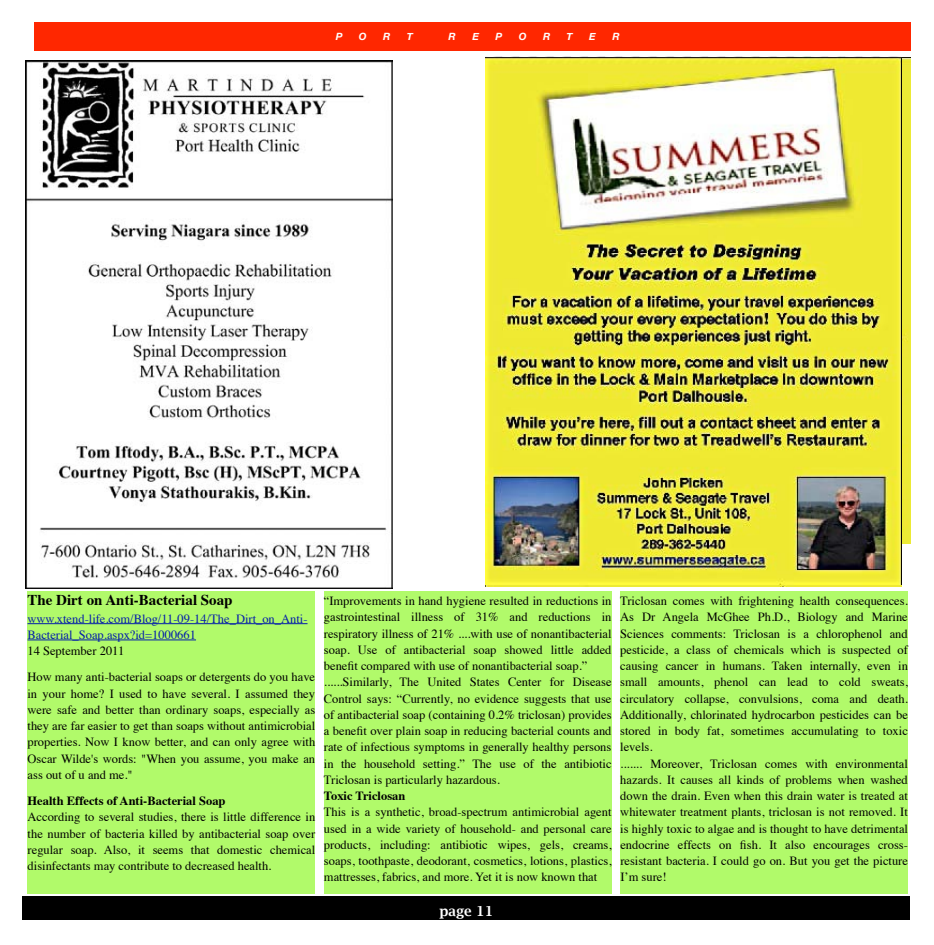
<style>
.page{position:relative;width:934px;height:945px;background:#fff}
.page>*{position:absolute;margin:0;border:0;box-sizing:border-box;transform-origin:0 0}
.t1{font:700 15px "Times";color:#000}
.t2{font:600 13.75px "Lucida Bright";color:#fff}
.t3{font:12.5px/16.2px "Times";color:#000}
.t4{font:12.5px/16.2px "Times";color:#041daa}
.t5{font:italic 700 10px "Helvetica Neue";color:#fff}
.s1{color:#000}
.s2{font-weight:700}
</style>
<div class="page">
<div style="left:34px;top:22px;width:876px;height:29px;background:#ff2700"></div>
<div style="left:22px;top:896px;width:888px;height:24px;background:#000"></div>
<img style="left:25px;top:60px;width:368px;height:529px">
<img style="left:901px;top:58px;width:9px;height:486px">
<div style="left:28px;top:591px;width:287px;height:303px;background:#b1fa6a"></div>
<hr style="left:28px;top:623px;width:279px;height:1px;background:#041da9">
<hr style="left:28px;top:640px;width:168px;height:1px;background:#041da9">
<div style="left:324px;top:591px;width:287px;height:303px;background:#b1fa6a"></div>
<div style="left:620px;top:591px;width:288px;height:303px;background:#b1fa6a"></div>
<img style="left:485px;top:56px;width:416px;height:529px">
<p class="t5" style="left:336px;top:30px;width:8px">P</p>
<p class="t5" style="left:359px;top:30px;width:9px">O</p>
<p class="t5" style="left:383px;top:30px;width:9px">R</p>
<p class="t5" style="left:407px;top:30px;width:8px">T</p>
<p class="t5" style="left:448px;top:30px;width:9px">R</p>
<p class="t5" style="left:472px;top:30px;width:8px">E</p>
<p class="t5" style="left:495px;top:30px;width:8px">P</p>
<p class="t5" style="left:519px;top:30px;width:9px">O</p>
<p class="t5" style="left:543px;top:30px;width:9px">R</p>
<p class="t5" style="left:566px;top:30px;width:8px">T</p>
<p class="t5" style="left:589px;top:30px;width:8px">E</p>
<p class="t5" style="left:612px;top:30px;width:9px">R</p>
<p class="t1" style="left:28px;top:586px;width:207px">The Dirt on Anti-Bacterial Soap</p>
<p class="t4" style="left:28px;top:609px;width:281px">www.xtend-life.com/Blog/11-09-14/The_Dirt_on_Anti-<br>Bacterial_Soap.aspx?id=1000661<br><span class="s1">14 September 2011</span></p>
<p class="t3" style="left:28px;top:668px;width:289px;text-align:justify">How many anti-bacterial soaps or detergents do you have in your home? I used to have several. I assumed they were safe and better than ordinary soaps, especially as they are far easier to get than soaps without antimicrobial properties. Now I know better, and can only agree with Oscar Wilde's words: "When you assume, you make an ass out of u and me."</p>
<p class="t3" style="left:28px;top:792px;width:289px"><span class="s2">Health Effects of Anti-Bacterial Soap<br></span>According to several studies, there is little difference in the number of bacteria killed by antibacterial soap over regular soap. Also, it seems that domestic chemical disinfectants may contribute to decreased health.</p>
<p class="t3" style="left:324px;top:592px;width:289px">“Improvements in hand hygiene resulted in reductions in gastrointestinal illness of 31% and reductions in respiratory illness of 21% ....with use of nonantibacterial soap. Use of antibacterial soap showed little added benefit compared with use of nonantibacterial soap.” ......Similarly, The United States Center for Disease Control says: “Currently, no evidence suggests that use of antibacterial soap (containing 0.2% triclosan) provides a benefit over plain soap in reducing bacterial counts and rate of infectious symptoms in generally healthy persons in the household setting.” The use of the antibiotic Triclosan is particularly hazardous.<br><span class="s2">Toxic Triclosan<br></span>This is a synthetic, broad-spectrum antimicrobial agent used in a wide variety of household- and personal care products, including: antibiotic wipes, gels, creams, soaps, toothpaste, deodorant, cosmetics, lotions, plastics, mattresses, fabrics, and more. Yet it is now known that</p>
<p class="t3" style="left:620px;top:592px;width:289px">Triclosan comes with frightening health consequences.<br>As Dr Angela McGhee Ph.D., Biology and Marine Sciences comments: Triclosan is a chlorophenol and pesticide, a class of chemicals which is suspected of causing cancer in humans. Taken internally, even in small amounts, phenol can lead to cold sweats, circulatory collapse, convulsions, coma and death.<br>Additionally, chlorinated hydrocarbon pesticides can be stored in body fat, sometimes accumulating to toxic levels.<br>....... Moreover, Triclosan comes with environmental hazards. It causes all kinds of problems when washed down the drain. Even when this drain water is treated at whitewater treatment plants, triclosan is not removed. It is highly toxic to algae and is thought to have detrimental endocrine effects on fish. It also encourages cross&shy;resistant bacteria. I could go on. But you get the picture I’m sure!</p>
<p class="t2" style="left:439px;top:903px;width:56px">page 11</p>
</div>
